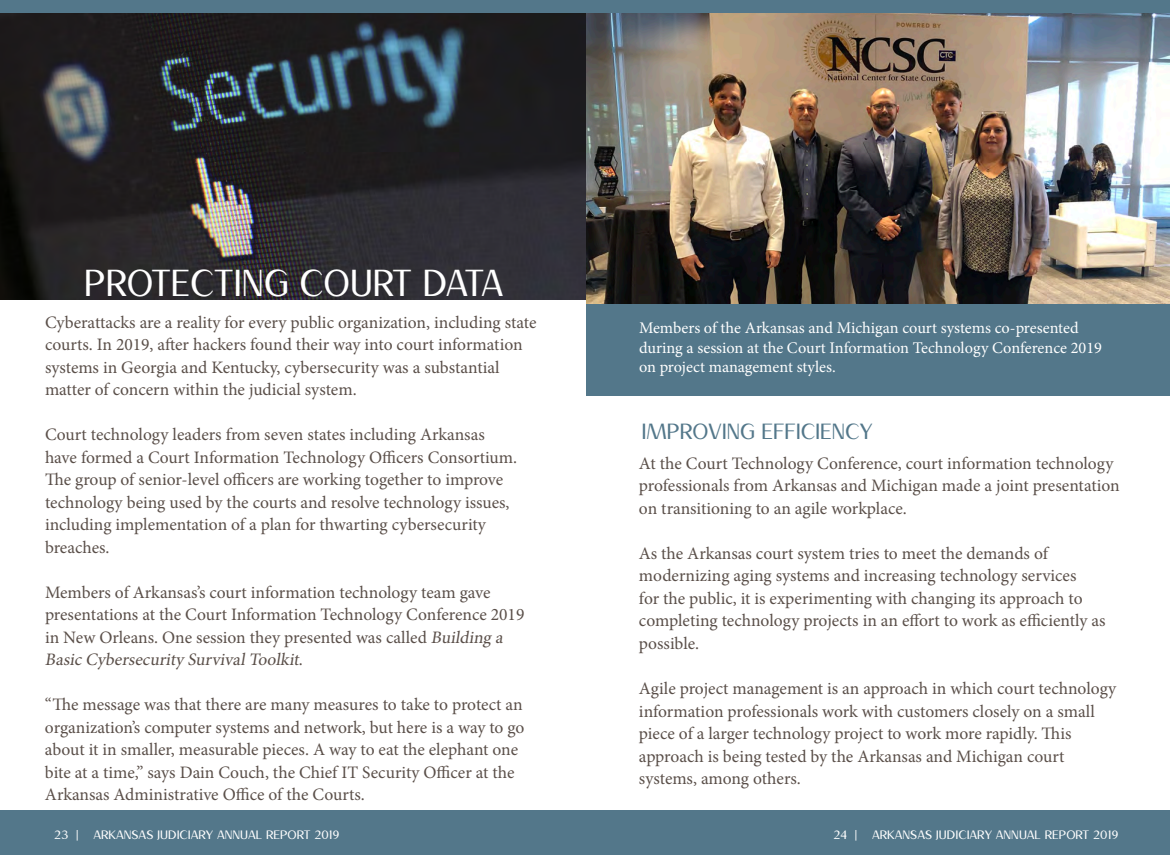
<style>
.page{position:relative;width:1170px;height:855px;background:#fff}
.page>*{position:absolute;margin:0;border:0;box-sizing:border-box;transform-origin:0 0}
.t1{font:38.38px "Almond";color:#fff}
.t2{font:22.5px "Almond";color:#53778a}
.t3{font:17.5px/22.5px "Minion Pro";letter-spacing:-.005em;color:#5a4f49}
.t4{font:16.25px/19.5px "Minion Pro";color:#fff}
.t5{font:12.5px "Almond";color:#fff;scale:1.04 1}
.s1{font-style:italic}
</style>
<div class="page">
<img style="left:0;top:13px;width:586px;height:287px">
<div style="left:0;top:810px;width:1170px;height:45px;background:#53778a"></div>
<img style="left:586px;top:13px;width:584px;height:291px">
<div style="left:586px;top:304px;width:584px;height:91px;background:#53778a"></div>
<div style="left:0;top:0;width:1170px;height:13px;background:#53778a"></div>
<p class="t1" style="left:84px;top:264px;width:421px">PROTECTING COURT DATA</p>
<p class="t3" style="left:45px;top:311px;width:493px">Cyberattacks are a reality for every public organization, including state courts. In 2019, after hackers found their way into court information systems in Georgia and Kentucky, cybersecurity was a substantial matter of concern within the judicial system.</p>
<p class="t3" style="left:45px;top:424px;width:474px">Court technology leaders from seven states including Arkansas have formed a Court Information Technology Officers Consortium.<br>The group of senior-level officers are working together to improve technology being used by the courts and resolve technology issues, including implementation of a plan for thwarting cybersecurity breaches.</p>
<p class="t3" style="left:45px;top:581px;width:481px">Members of Arkansas’s court information technology team gave presentations at the Court Information Technology Conference 2019 in New Orleans. One session they presented was called <span class="s1">Building a Basic Cybersecurity SurvivalToolkit</span>.</p>
<p class="t3" style="left:45px;top:694px;width:481px">“The message was that there are many measures to take to protect an organization’s computer systems and network, but here is a way to go about it in smaller, measurable pieces. A way to eat the elephant one bite at a time,” says Dain Couch, the Chief IT Security Officer at the Arkansas Administrative Office of the Courts.</p>
<p class="t4" style="left:639px;top:319px;width:465px">Members of the Arkansas and Michigan court systems co-presented during a session at the Court Information Technology Conference 2019 on project management styles.</p>
<p class="t2" style="left:642px;top:420px;width:233px">IMPROVING EFFICIENCY</p>
<p class="t3" style="left:639px;top:452px;width:482px">At the Court Technology Conference, court information technology professionals from Arkansas and Michigan made a joint presentation on transitioning to an agile workplace.</p>
<p class="t3" style="left:639px;top:542px;width:468px">As the Arkansas court system tries to meet the demands of modernizing aging systems and increasing technology services<br>for the public, it is experimenting with changing its approach to completing technology projects in an effort to work as efficiently as possible.</p>
<p class="t3" style="left:639px;top:677px;width:479px">Agile project management is an approach in which court technology information professionals work with customers closely on a small piece of a larger technology project to work more rapidly. This approach is being tested by the Arkansas and Michigan court systems, among others.</p>
<p class="t5" style="left:54px;top:828px;width:277px">23 | ARKANSAS JUDICIARY ANNUAL REPORT 2019</p>
<p class="t5" style="left:833px;top:829px;width:276px">24 | ARKANSAS JUDICIARY ANNUAL REPORT 2019</p>
</div>
